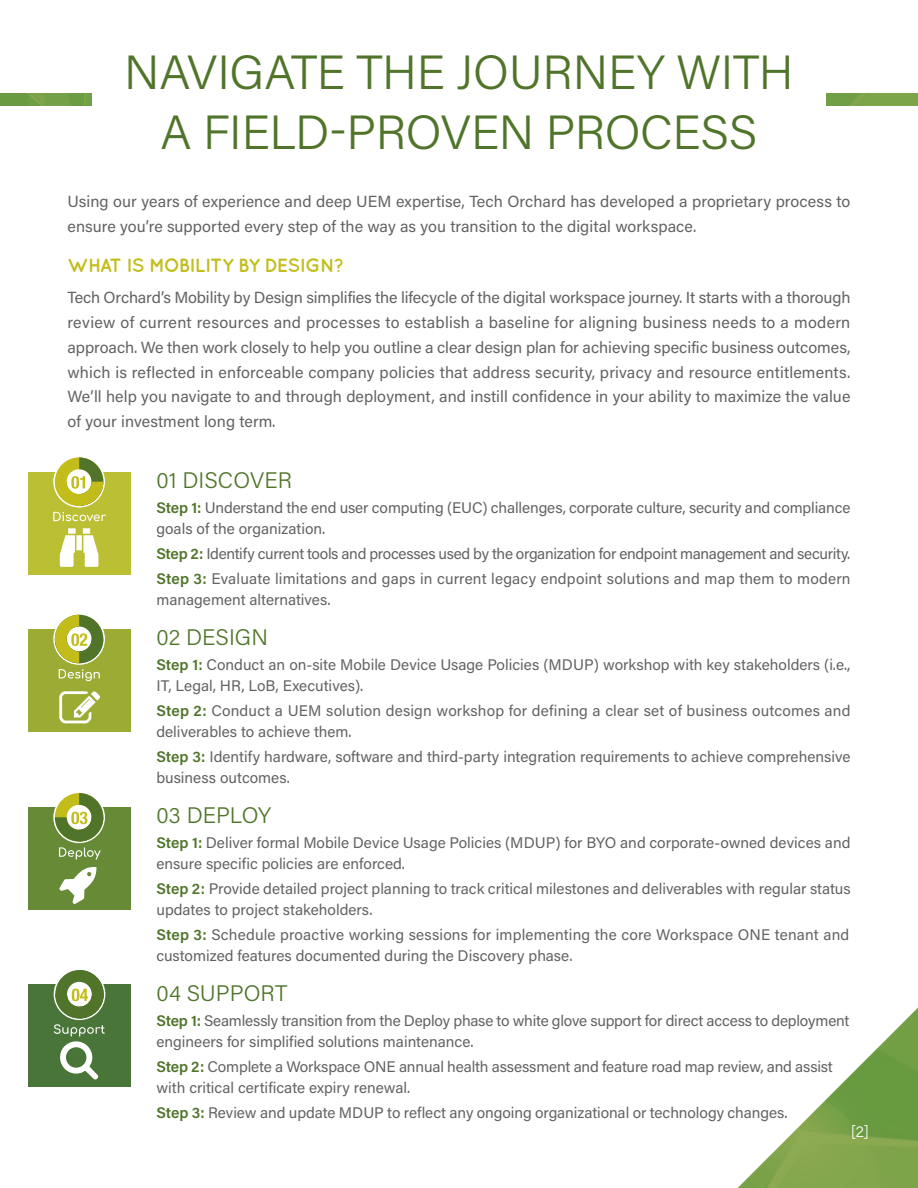
<style>
.page{position:relative;width:918px;height:1188px;background:#fff}
.page>*{position:absolute;margin:0;border:0;box-sizing:border-box;transform-origin:0 0}
.quicksand_subhead{font:48px/60.3px "Acumin Variable Concept";color:#50752a;text-align:center}
.step_header{font:22.5px "Acumin Variable Concept";letter-spacing:.005em;color:#50752a}
.quicksand_subhead-2{font:700 19.2px "Quicksand";letter-spacing:-.03em;color:#c3bd1c}
.body_copy_2020{font:16.2px/24.8px "Acumin Pro";letter-spacing:.005em;color:#636366}
.step_list{font:15.3px/21px "Acumin Pro";color:#636366}
.step_list-2{font:15.3px "Acumin Pro";letter-spacing:-.02em;color:#636366}
.t1{font:15px "Acumin Variable Concept";color:#fff}
.s1{font-weight:600;color:#50752a}
</style>
<div class="page">
<img style="left:737px;top:1007px;width:181px;height:181px">
<img style="left:0;top:93px;width:91px;height:12px">
<img style="left:827px;top:93px;width:91px;height:12px">
<div style="left:28px;top:472px;width:102px;height:103px;background:#babf33"></div>
<svg style="left:60px;top:528px;width:38px;height:39px"></svg>
<svg style="left:53px;top:456px;width:52px;height:52px"></svg>
<svg style="left:55px;top:457px;width:48px;height:49px"></svg>
<svg style="left:53px;top:512px;width:53px;height:9px"></svg>
<div style="left:28px;top:629px;width:102px;height:103px;background:#9cab33"></div>
<svg style="left:53px;top:613px;width:52px;height:52px"></svg>
<svg style="left:55px;top:615px;width:48px;height:48px"></svg>
<svg style="left:59px;top:691px;width:41px;height:32px"></svg>
<svg style="left:59px;top:669px;width:41px;height:12px"></svg>
<div style="left:28px;top:808px;width:102px;height:102px;background:#668a36"></div>
<svg style="left:53px;top:791px;width:52px;height:52px"></svg>
<svg style="left:59px;top:867px;width:38px;height:37px"></svg>
<svg style="left:55px;top:793px;width:48px;height:67px"></svg>
<div style="left:28px;top:985px;width:102px;height:102px;background:#4a7538"></div>
<svg style="left:54px;top:970px;width:51px;height:109px"></svg>
<p class="quicksand_subhead" style="left:124px;top:40px;width:671px">NAVIGATE THE JOURNEY WITH<br>A FIELD-PROVEN PROCESS</p>
<p class="body_copy_2020" style="left:68px;top:189px;width:785px">Using our years of experience and deep UEM expertise, Tech Orchard has developed a proprietary process to ensure you’re supported every step of the way as you transition to the digital workspace.</p>
<p class="quicksand_subhead-2" style="left:68px;top:254px;width:278px">WHAT IS MOBILITY BY DESIGN?</p>
<p class="body_copy_2020" style="left:68px;top:285px;width:785px;text-align:justify">Tech Orchard’s Mobility by Design simplifies the lifecycle of the digital workspace journey. It starts with a thorough review of current resources and processes to establish a baseline for aligning business needs to a modern approach. We then work closely to help you outline a clear design plan for achieving specific business outcomes, which is reflected in enforceable company policies that address security, privacy and resource entitlements.<br>We’ll help you navigate to and through deployment, and instill confidence in your ability to maximize the value of your investment long term.</p>
<p class="step_header" style="left:156px;top:465px;width:137px">01 DISCOVER</p>
<p class="step_list" style="left:156px;top:497px;width:696px"><span class="s1">Step 1:</span> Understand the end user computing (EUC) challenges, corporate culture, security and compliance goals of the organization.</p>
<p class="step_list-2" style="left:156px;top:543px;width:695px"><span class="s1">Step 2:</span> Identify current tools and processes used by the organization for endpoint management and security.</p>
<p class="step_list" style="left:156px;top:568px;width:696px"><span class="s1">Step 3:</span> Evaluate limitations and gaps in current legacy endpoint solutions and map them to modern management alternatives.</p>
<p class="step_header" style="left:156px;top:622px;width:113px">02 DESIGN</p>
<p class="step_list" style="left:156px;top:654px;width:696px"><span class="s1">Step 1:</span> Conduct an on-site Mobile Device Usage Policies (MDUP) workshop with key stakeholders (i.e.,<br>IT, Legal, HR, LoB, Executives).</p>
<p class="step_list" style="left:156px;top:700px;width:696px"><span class="s1">Step 2:</span> Conduct a UEM solution design workshop for defining a clear set of business outcomes and deliverables to achieve them.</p>
<p class="step_list" style="left:156px;top:746px;width:696px"><span class="s1">Step 3:</span> Identify hardware, software and third-party integration requirements to achieve comprehensive business outcomes.</p>
<p class="step_header" style="left:156px;top:800px;width:116px">03 DEPLOY</p>
<p class="step_list" style="left:156px;top:832px;width:696px"><span class="s1">Step 1:</span> Deliver formal Mobile Device Usage Policies (MDUP) for BYO and corporate-owned devices and ensure specific policies are enforced.</p>
<p class="step_list" style="left:156px;top:878px;width:696px"><span class="s1">Step 2:</span> Provide detailed project planning to track critical milestones and deliverables with regular status updates to project stakeholders.</p>
<p class="step_list" style="left:156px;top:924px;width:694px"><span class="s1">Step 3:</span> Schedule proactive working sessions for implementing the core Workspace ONE tenant and customized features documented during the Discovery phase.</p>
<p class="step_header" style="left:156px;top:978px;width:132px">04 SUPPORT</p>
<p class="step_list" style="left:156px;top:1010px;width:695px"><span class="s1">Step 1:</span> Seamlessly transition from the Deploy phase to white glove support for direct access to deployment engineers for simplified solutions maintenance.</p>
<p class="step_list" style="left:156px;top:1056px;width:678px"><span class="s1">Step 2:</span> Complete a Workspace ONE annual health assessment and feature road map review, and assist with critical certificate expiry renewal.</p>
<p class="step_list" style="left:156px;top:1102px;width:633px"><span class="s1">Step 3:</span> Review and update MDUP to reflect any ongoing organizational or technology changes.</p>
<p class="t1" style="left:851px;top:1122px;width:19px">[2]</p>
</div>
